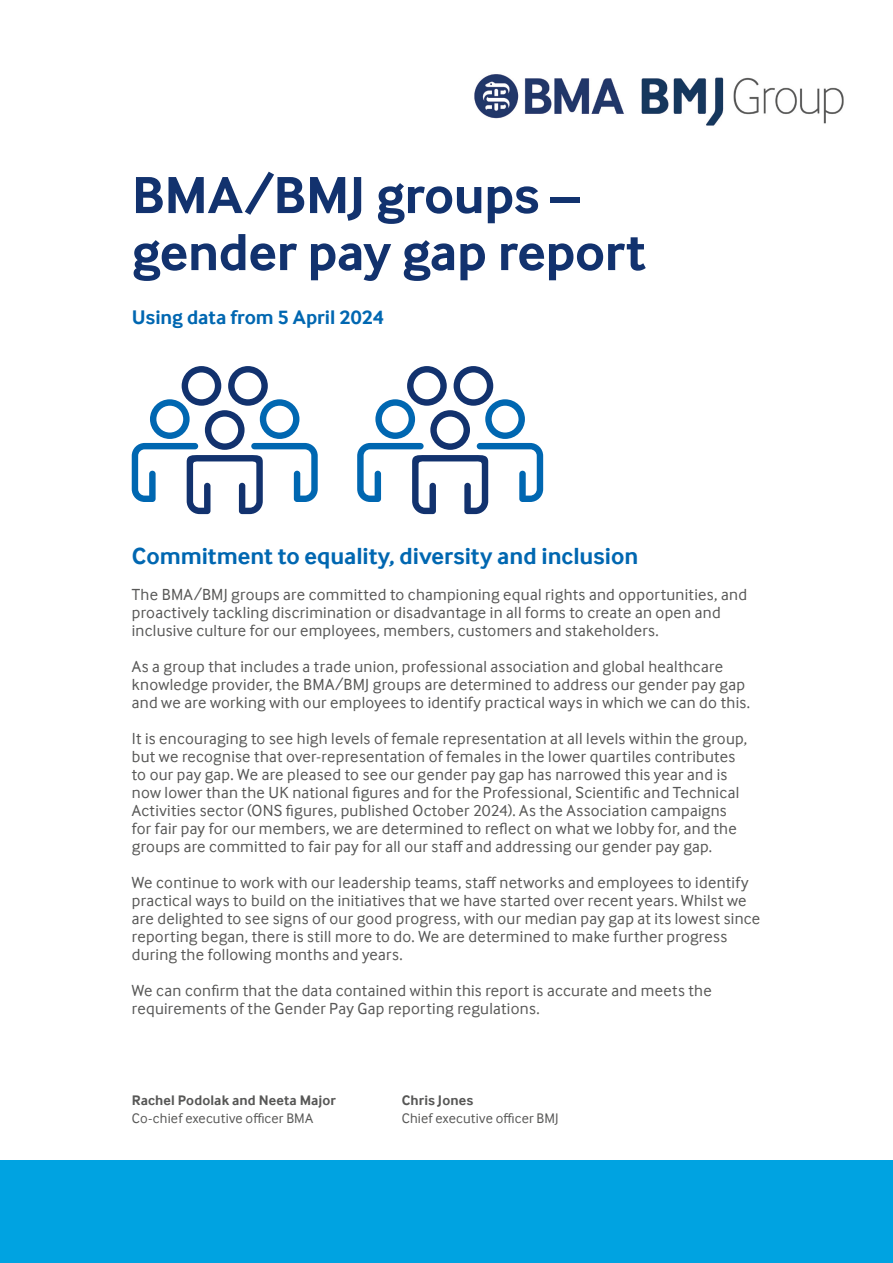
<style>
.page{position:relative;width:893px;height:1263px;background:#fff}
.page>*{position:absolute;margin:0;border:0;box-sizing:border-box;transform-origin:0 0}
.t1{font:700 54px/57px "Inter Face";letter-spacing:-.005em;color:#12326e}
.t2{font:700 24px "Inter Face";letter-spacing:-.005em;color:#0067b1}
.t3{font:700 20.25px "Inter Face";color:#0067b1}
.t4{font:16.5px/18px "Inter Face";letter-spacing:.015em;color:#575756}
.t5{font:14.25px "Inter Face";letter-spacing:.01em;color:#575756}
.t6{font:700 14.25px "Inter Face";letter-spacing:.01em;color:#575756}
</style>
<div class="page">
<div style="left:0;top:1161px;width:893px;height:102px;background:#00a3e1"></div>
<svg style="left:132px;top:366px;width:186px;height:148px"></svg>
<svg style="left:357px;top:366px;width:186px;height:148px"></svg>
<img style="left:474px;top:74px;width:370px;height:52px">
<h1 class="t1" style="left:132px;top:166px;width:515px">BMA/BMJ groups – gender pay gap report</h1>
<p class="t3" style="left:132px;top:306px;width:253px">Using data from 5 April 2024</p>
<h2 class="t2" style="left:132px;top:542px;width:508px">Commitment to equality, diversity and inclusion</h2>
<p class="t4" style="left:132px;top:585px;width:617px">The BMA/BMJ groups are committed to championing equal rights and opportunities, and proactively tackling discrimination or disadvantage in all forms to create an open and inclusive culture for our employees, members, customers and stakeholders.</p>
<p class="t4" style="left:132px;top:657px;width:620px">As a group that includes a trade union, professional association and global healthcare knowledge provider, the BMA/BMJ groups are determined to address our gender pay gap and we are working with our employees to identify practical ways in which we can do this.</p>
<p class="t4" style="left:132px;top:729px;width:617px">It is encouraging to see high levels of female representation at all levels within the group, but we recognise that over-representation of females in the lower quartiles contributes to our pay gap. We are pleased to see our gender pay gap has narrowed this year and is now lower than the UK national figures and for the Professional, Scientific and Technical Activities sector (ONS figures, published October 2024). As the Association campaigns for fair pay for our members, we are determined to reflect on what we lobby for, and the groups are committed to fair pay for all our staff and addressing our gender pay gap.</p>
<p class="t4" style="left:132px;top:873px;width:630px">We continue to work with our leadership teams, staff networks and employees to identify practical ways to build on the initiatives that we have started over recent years. Whilst we are delighted to see signs of our good progress, with our median pay gap at its lowest since reporting began, there is still more to do. We are determined to make further progress during the following months and years.</p>
<p class="t4" style="left:132px;top:981px;width:581px">We can confirm that the data contained within this report is accurate and meets the requirements of the Gender Pay Gap reporting regulations.</p>
<p class="t6" style="left:132px;top:1092px;width:206px">Rachel Podolak and Neeta Major</p>
<p class="t6" style="left:402px;top:1092px;width:73px">Chris Jones</p>
<p class="t5" style="left:132px;top:1110px;width:183px">Co-chief executive officer BMA</p>
<p class="t5" style="left:402px;top:1110px;width:158px">Chief executive officer BMJ</p>
</div>
